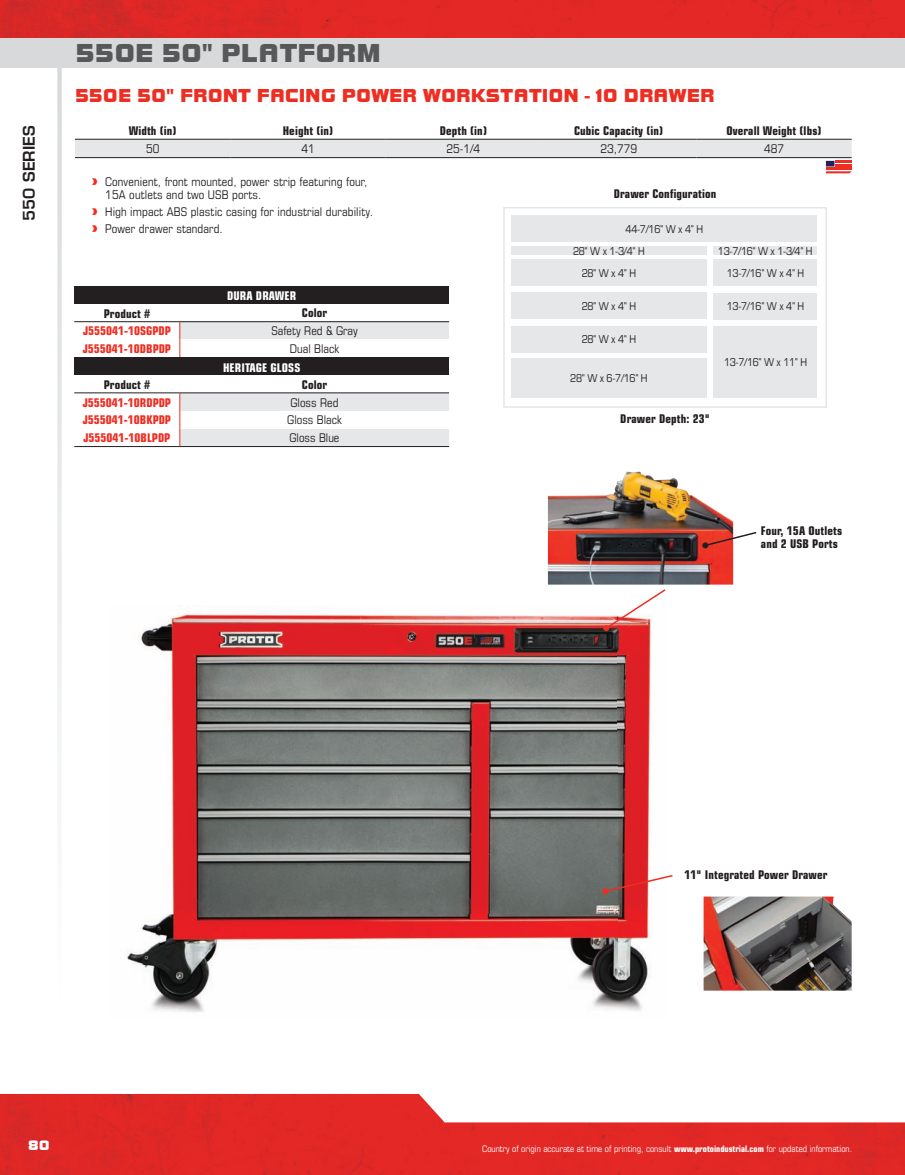
<style>
.page{position:relative;width:905px;height:1175px;background:#fff}
.page>*{position:absolute;margin:0;border:0;box-sizing:border-box;transform-origin:0 0}
.t1{font:27px "A3058+UHLQEN+Bolt EF";color:#57585a}
.t2{font:19.5px "A3058+UHLQEN+Bolt EF";color:#ee2e22}
.t3{font:600 15.75px "A306 D+UHLQEN+Eurostile LT Std";color:#231f20}
.t4{font:14.25px "A3058+UHLQEN+Bolt EF";color:#fff}
.t5{font:condensed 12px/13.5px "A3059+PJNMMX+Eurostile LT Std";letter-spacing:.01em;color:#231f20}
.t6{font:700 condensed 12px/13.5px "A305 A+PJNMMX+Eurostile LT Std";letter-spacing:.01em;color:#231f20}
.t7{font:700 condensed 12px "A305 A+PJNMMX+Eurostile LT Std";color:#ee2e22}
.t8{font:700 condensed 12px "A305 A+PJNMMX+Eurostile LT Std";letter-spacing:.01em;color:#fff}
.t9{font:condensed 10.8px "A306 C+ZCJUWD+Eurostile LT Std";letter-spacing:-.03em;color:#231f20}
.t10{font:condensed 9px "A3059+PJNMMX+Eurostile LT Std";color:#fff}
.s1{font-family:"A305 A+PJNMMX+Eurostile LT Std";font-weight:700}
</style>
<div class="page">
<img style="left:0;top:1094px;width:904px;height:80px">
<img style="left:0;top:0;width:904px;height:38px">
<svg style="left:57px;top:68px;width:5px;height:709px;fill:#eaebec"></svg>
<div style="left:74px;top:286px;width:375px;height:18px;background:#231f20"></div>
<div style="left:180px;top:322px;width:269px;height:18px;background:#e6e7e9"></div>
<hr style="left:74px;top:321px;width:106px;height:1px;background:#231f20">
<hr style="left:180px;top:321px;width:269px;height:1px;background:#231f20">
<svg style="left:179px;top:322px;width:1px;height:35px"></svg>
<div style="left:74px;top:357px;width:375px;height:18px;background:#231f20"></div>
<hr style="left:74px;top:392px;width:106px;height:1px;background:#231f20">
<hr style="left:180px;top:392px;width:269px;height:1px;background:#231f20">
<hr style="left:180px;top:446px;width:269px;height:1px;background:#231f20">
<hr style="left:74px;top:446px;width:106px;height:1px;background:#231f20">
<svg style="left:179px;top:393px;width:270px;height:53px"></svg>
<div style="left:0;top:38px;width:904px;height:30px;background:#d8d9db"></div>
<div style="left:511px;top:246px;width:195px;height:9px;background:#e6e7e9"></div>
<div style="left:713px;top:326px;width:104px;height:72px;background:#e6e7e9"></div>
<div style="left:511px;top:259px;width:195px;height:27px;background:#e6e7e9"></div>
<div style="left:511px;top:292px;width:195px;height:26px;background:#e6e7e9"></div>
<div style="left:511px;top:326px;width:195px;height:26px;background:#e6e7e9"></div>
<div style="left:511px;top:358px;width:195px;height:40px;background:#e6e7e9"></div>
<div style="left:511px;top:215px;width:306px;height:27px;background:#e6e7e9"></div>
<div style="left:713px;top:259px;width:104px;height:27px;background:#e6e7e9"></div>
<div style="left:503px;top:207px;width:323px;height:201px;border:2px solid #e6e7e9"></div>
<div style="left:713px;top:293px;width:104px;height:26px;background:#e6e7e9"></div>
<div style="left:713px;top:246px;width:103px;height:9px;background:#e6e7e9"></div>
<img style="left:548px;top:471px;width:185px;height:113px">
<svg style="left:702px;top:530px;width:55px;height:18px"></svg>
<img style="left:703px;top:896px;width:148px;height:94px">
<img style="left:126px;top:614px;width:525px;height:399px">
<svg style="left:602px;top:873px;width:71px;height:21px"></svg>
<svg style="left:603px;top:589px;width:63px;height:42px"></svg>
<svg style="left:75px;top:139px;width:776px;height:35px"></svg>
<h1 class="t1" style="left:76px;top:38px;width:307px">550E 50" PLATFORM</h1>
<h3 class="t3" style="left:19px;top:221px;width:97px;rotate:-90deg">550 SERIES</h3>
<h2 class="t2" style="left:75px;top:85px;width:641px">550E 50" FRONT FACING POWER WORKSTATION - 10 DRAWER</h2>
<p class="t6" style="left:129px;top:124px;width:49px">Width (in)</p>
<p class="t6" style="left:283px;top:124px;width:52px">Height (in)</p>
<p class="t6" style="left:439px;top:124px;width:49px">Depth (in)</p>
<p class="t6" style="left:574px;top:124px;width:91px">Cubic Capacity (in)</p>
<p class="t6" style="left:726px;top:124px;width:97px">Overall Weight (lbs)</p>
<p class="t5" style="left:146px;top:142px;width:15px">50</p>
<p class="t5" style="left:301px;top:142px;width:15px">41</p>
<p class="t5" style="left:446px;top:142px;width:35px">25-1/4</p>
<p class="t5" style="left:600px;top:142px;width:38px">23,779</p>
<p class="t5" style="left:764px;top:142px;width:22px">487</p>
<p class="t5" style="left:105px;top:175px;width:263px">Convenient, front mounted, power strip featuring four,<br>15A outlets and two USB ports.</p>
<p class="t5" style="left:105px;top:203px;width:269px;line-height:16.8px">High impact ABS plastic casing for industrial durability.<br>Power drawer standard.</p>
<p class="t6" style="left:613px;top:186px;width:104px">Drawer Configuration</p>
<p class="t9" style="left:625px;top:222px;width:79px">44-7/16" W x 4" H</p>
<p class="t8" style="left:227px;top:289px;width:70px">DURA DRAWER</p>
<p class="t6" style="left:104px;top:307px;width:48px">Product #</p>
<p class="t6" style="left:302px;top:306px;width:27px">Color</p>
<p class="t7" style="left:83px;top:324px;width:89px">J555041-10SGPDP</p>
<p class="t5" style="left:271px;top:324px;width:88px">Safety Red &amp; Gray</p>
<p class="t7" style="left:83px;top:341px;width:90px">J555041-10DBPDP</p>
<p class="t5" style="left:290px;top:342px;width:51px">Dual Black</p>
<p class="t8" style="left:223px;top:360px;width:79px">HERITAGE GLOSS</p>
<p class="t6" style="left:104px;top:378px;width:48px">Product #</p>
<p class="t6" style="left:302px;top:377px;width:27px">Color</p>
<p class="t7" style="left:83px;top:395px;width:90px">J555041-10RDPDP</p>
<p class="t5" style="left:290px;top:395px;width:50px">Gloss Red</p>
<p class="t7" style="left:83px;top:412px;width:90px">J555041-10BKPDP</p>
<p class="t5" style="left:287px;top:413px;width:56px">Gloss Black</p>
<p class="t7" style="left:83px;top:430px;width:88px">J555041-10BLPDP</p>
<p class="t5" style="left:289px;top:430px;width:52px">Gloss Blue</p>
<p class="t9" style="left:573px;top:244px;width:73px">28" W x 1-3/4" H</p>
<p class="t9" style="left:581px;top:266px;width:56px">28" W x 4" H</p>
<p class="t9" style="left:581px;top:299px;width:56px">28" W x 4" H</p>
<p class="t9" style="left:581px;top:333px;width:56px">28" W x 4" H</p>
<p class="t9" style="left:570px;top:372px;width:79px">28" W x 6-7/16" H</p>
<p class="t9" style="left:718px;top:244px;width:96px">13-7/16" W x 1-3/4" H</p>
<p class="t9" style="left:726px;top:266px;width:79px">13-7/16" W x 4" H</p>
<p class="t9" style="left:726px;top:300px;width:79px">13-7/16" W x 4" H</p>
<p class="t9" style="left:724px;top:356px;width:85px">13-7/16" W x 11" H</p>
<p class="t6" style="left:620px;top:412px;width:91px">Drawer Depth: 23"</p>
<p class="t6" style="left:760px;top:523px;width:83px">Four, 15A Outlets and 2 USB Ports</p>
<p class="t6" style="left:684px;top:868px;width:145px">11" Integrated Power Drawer</p>
<p class="t4" style="left:28px;top:1137px;width:23px">80</p>
<p class="t10" style="left:482px;top:1143px;width:371px">Country of origin accurate at time of printing, consult <span class="s1">www.protoindustrial.com</span> for updated information.</p>
</div>
